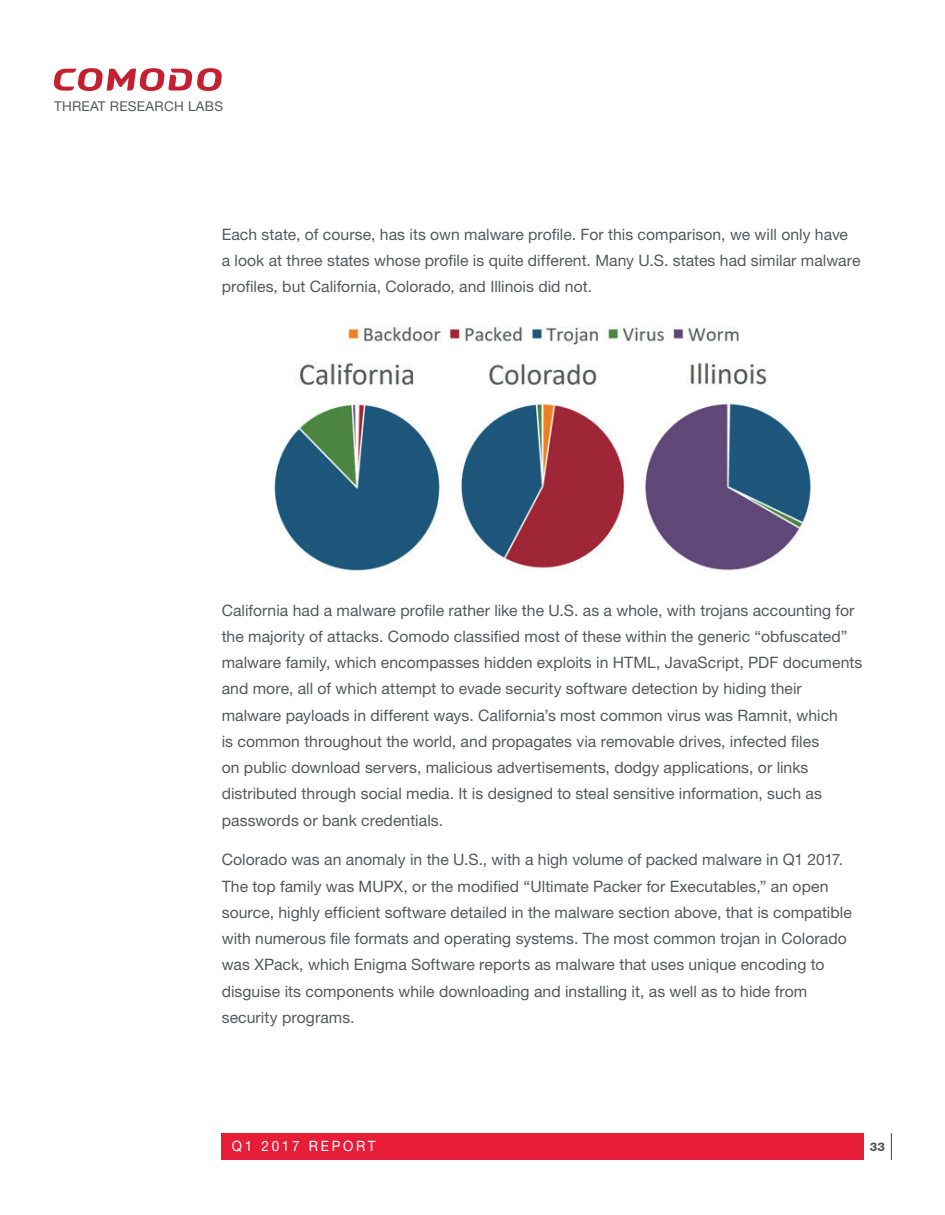
<style>
.page{position:relative;width:945px;height:1215px;background:#fff}
.page>*{position:absolute;margin:0;border:0;box-sizing:border-box;transform-origin:0 0}
.t1{font:15.75px/26.2px "Helvetica Neue";color:#57585a}
.t2{font:14.25px "Helvetica Neue";letter-spacing:.2em;color:#fff;scale:.94 1}
.t3{font:13.5px "Helvetica Neue";letter-spacing:.02em;color:#57585a}
.t4{font:800 12px "Helvetica Neue";color:#57585a}
</style>
<div class="page">
<svg style="left:54px;top:68px;width:168px;height:23px"></svg>
<div style="left:222px;top:1133px;width:642px;height:27px;background:#e71c36"></div>
<svg style="left:891px;top:1133px;width:1px;height:27px"></svg>
<img style="left:274px;top:326px;width:537px;height:245px">
<p class="t3" style="left:54px;top:98px;width:171px">THREAT RESEARCH LABS</p>
<p class="t1" style="left:222px;top:221px;width:640px">Each state, of course, has its own malware profile. For this comparison, we will only have a look at three states whose profile is quite different. Many U.S. states had similar malware profiles, but California, Colorado, and Illinois did not.</p>
<p class="t1" style="left:222px;top:597px;width:642px">California had a malware profile rather like the U.S. as a whole, with trojans accounting for the majority of attacks. Comodo classified most of these within the generic “obfuscated” malware family, which encompasses hidden exploits in HTML, JavaScript, PDF documents and more, all of which attempt to evade security software detection by hiding their malware payloads in different ways. California’s most common virus was Ramnit, which<br>is common throughout the world, and propagates via removable drives, infected files<br>on public download servers, malicious advertisements, dodgy applications, or links distributed through social media. It is designed to steal sensitive information, such as passwords or bank credentials.</p>
<p class="t1" style="left:222px;top:846px;width:632px">Colorado was an anomaly in the U.S., with a high volume of packed malware in Q1 2017.<br>The top family was MUPX, or the modified “Ultimate Packer for Executables,” an open source, highly efficient software detailed in the malware section above, that is compatible with numerous file formats and operating systems. The most common trojan in Colorado was XPack, which Enigma Software reports as malware that uses unique encoding to disguise its components while downloading and installing it, as well as to hide from security programs.</p>
<p class="t2" style="left:232px;top:1138px;width:154px">Q1 2017 REPORT</p>
<p class="t4" style="left:870px;top:1140px;width:17px">33</p>
</div>
